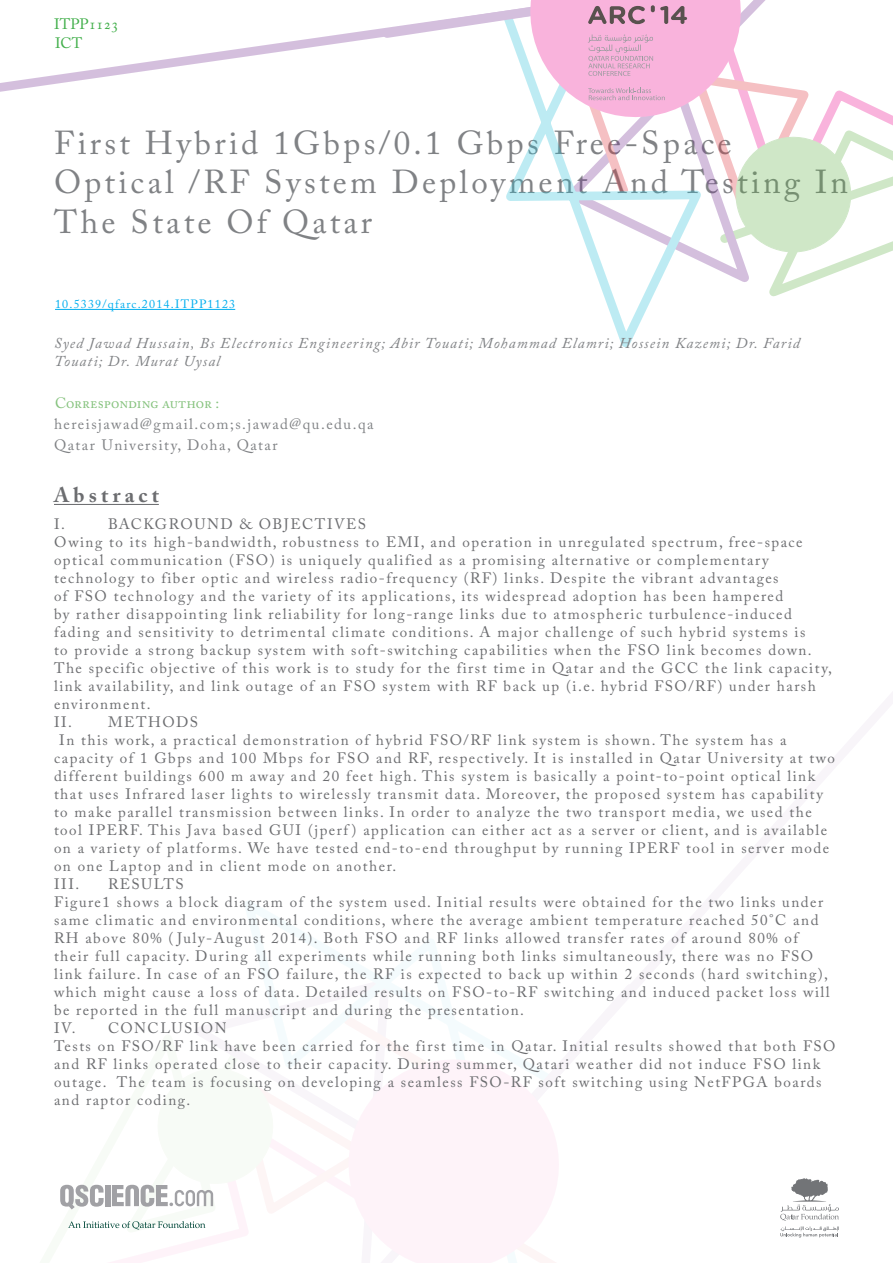
<style>
.page{position:relative;width:893px;height:1263px;background:#fff}
.page>*{position:absolute;margin:0;border:0;box-sizing:border-box;transform-origin:0 0}
.t1{font:33px/39.6px "Adobe Caslon Pro";letter-spacing:.1em;color:#808285}
.t2{font:700 21px "Adobe Caslon Pro";letter-spacing:.2em;color:#6c6d70}
.t3{font:15px/18px "Adobe Caslon Pro";letter-spacing:.1em;color:#6c6d70}
.t4{font:italic 15px/18px "Adobe Caslon Pro";letter-spacing:.075em;color:#808285}
.t5{font:15px "Adobe Caslon Pro";letter-spacing:.1em;color:#808285}
.t6{font:15px "Adobe Caslon Pro";color:#87c37f}
.t7{font:15px "Adobe Caslon Pro";color:#40ae49}
.t8{font:12px "Adobe Caslon Pro";letter-spacing:.1em;color:#00aeef}
</style>
<div class="page">
<svg style="left:65px;top:1184px;width:112px;height:79px"></svg>
<svg style="left:235px;top:901px;width:263px;height:337px"></svg>
<svg style="left:337px;top:1048px;width:222px;height:215px;fill:#fef3f9"></svg>
<svg style="left:0;top:29px;width:376px;height:63px"></svg>
<svg style="left:608px;top:308px;width:39px;height:40px"></svg>
<svg style="left:376px;top:0;width:517px;height:308px"></svg>
<svg style="left:780px;top:1226px;width:59px;height:11px"></svg>
<svg style="left:780px;top:1178px;width:59px;height:42px"></svg>
<svg style="left:60px;top:1185px;width:44px;height:24px"></svg>
<div style="left:105px;top:1185px;width:5px;height:21px;background:#a1a1a5"></div>
<svg style="left:112px;top:1062px;width:167px;height:144px"></svg>
<svg style="left:68px;top:1221px;width:137px;height:8px"></svg>
<hr style="left:55px;top:309px;width:180px;height:1px;background:#00aeef">
<hr style="left:54px;top:504px;width:105px;height:1px;background:#6c6d70">
<p class="t7" style="left:54px;top:15px;width:66px">ITPP1123</p>
<p class="t7" style="left:55px;top:34px;width:29px">ICT</p>
<p class="t1" style="left:54px;top:123px;width:796px">First Hybrid 1Gbps/0.1 Gbps Free-Space<br>Optical /RF System Deployment And Testing In<br>The State Of Qatar</p>
<p class="t8" style="left:55px;top:297px;width:182px">10.5339/qfarc.2014.ITPP1123</p>
<p class="t4" style="left:54px;top:333px;width:747px">Syed Jawad Hussain, Bs Electronics Engineering; Abir Touati; Mohammad Elamri; Hossein Kazemi; Dr. Farid<br>Touati; Dr. Murat Uysal</p>
<p class="t6" style="left:55px;top:394px;width:166px">Corresponding author :</p>
<p class="t5" style="left:54px;top:415px;width:321px">hereisjawad@gmail.com;s.jawad@qu.edu.qa</p>
<p class="t5" style="left:54px;top:436px;width:225px">Qatar University, Doha, Qatar</p>
<p class="t2" style="left:54px;top:483px;width:106px">Abstract</p>
<p class="t3" style="left:54px;top:515px;width:12px">I.</p>
<p class="t3" style="left:108px;top:515px;width:260px">BACKGROUND &amp; OBJECTIVES</p>
<p class="t3" style="left:54px;top:533px;width:779px">Owing to its high-bandwidth, robustness to EMI, and operation in unregulated spectrum, free-space optical communication (FSO) is uniquely qualified as a promising alternative or complementary technology to fiber optic and wireless radio-frequency (RF) links. Despite the vibrant advantages<br>of FSO technology and the variety of its applications, its widespread adoption has been hampered<br>by rather disappointing link reliability for long-range links due to atmospheric turbulence-induced fading and sensitivity to detrimental climate conditions. A major challenge of such hybrid systems is<br>to provide a strong backup system with soft-switching capabilities when the FSO link becomes down.<br>The specific objective of this work is to study for the first time in Qatar and the GCC the link capacity, link availability, and link outage of an FSO system with RF back up (i.e. hybrid FSO/RF) under harsh environment.</p>
<p class="t3" style="left:54px;top:713px;width:146px">II. METHODS</p>
<p class="t3" style="left:54px;top:731px;width:782px;text-indent:5px">In this work, a practical demonstration of hybrid FSO/RF link system is shown. The system has a capacity of 1 Gbps and 100 Mbps for FSO and RF, respectively. It is installed in Qatar University at two different buildings 600 m away and 20 feet high. This system is basically a point-to-point optical link that uses Infrared laser lights to wirelessly transmit data. Moreover, the proposed system has capability to make parallel transmission between links. In order to analyze the two transport media, we used the tool IPERF. This Java based GUI (jperf ) application can either act as a server or client, and is available on a variety of platforms. We have tested end-to-end throughput by running IPERF tool in server mode on one Laptop and in client mode on another.</p>
<p class="t3" style="left:54px;top:875px;width:27px">III.</p>
<p class="t3" style="left:108px;top:875px;width:77px">RESULTS</p>
<p class="t3" style="left:54px;top:893px;width:777px">Figure1 shows a block diagram of the system used. Initial results were obtained for the two links under same climatic and environmental conditions, where the average ambient temperature reached 50°C and RH above 80% ( July-August 2014). Both FSO and RF links allowed transfer rates of around 80% of their full capacity. During all experiments while running both links simultaneously, there was no FSO link failure. In case of an FSO failure, the RF is expected to back up within 2 seconds (hard switching), which might cause a loss of data. Detailed results on FSO-to-RF switching and induced packet loss will be reported in the full manuscript and during the presentation.</p>
<p class="t3" style="left:54px;top:1019px;width:174px">IV. CONCLUSION</p>
<p class="t3" style="left:54px;top:1037px;width:783px">Tests on FSO/RF link have been carried for the first time in Qatar. Initial results showed that both FSO and RF links operated close to their capacity. During summer, Qatari weather did not induce FSO link outage. The team is focusing on developing a seamless FSO-RF soft switching using NetFPGA boards and raptor coding.</p>
</div>
